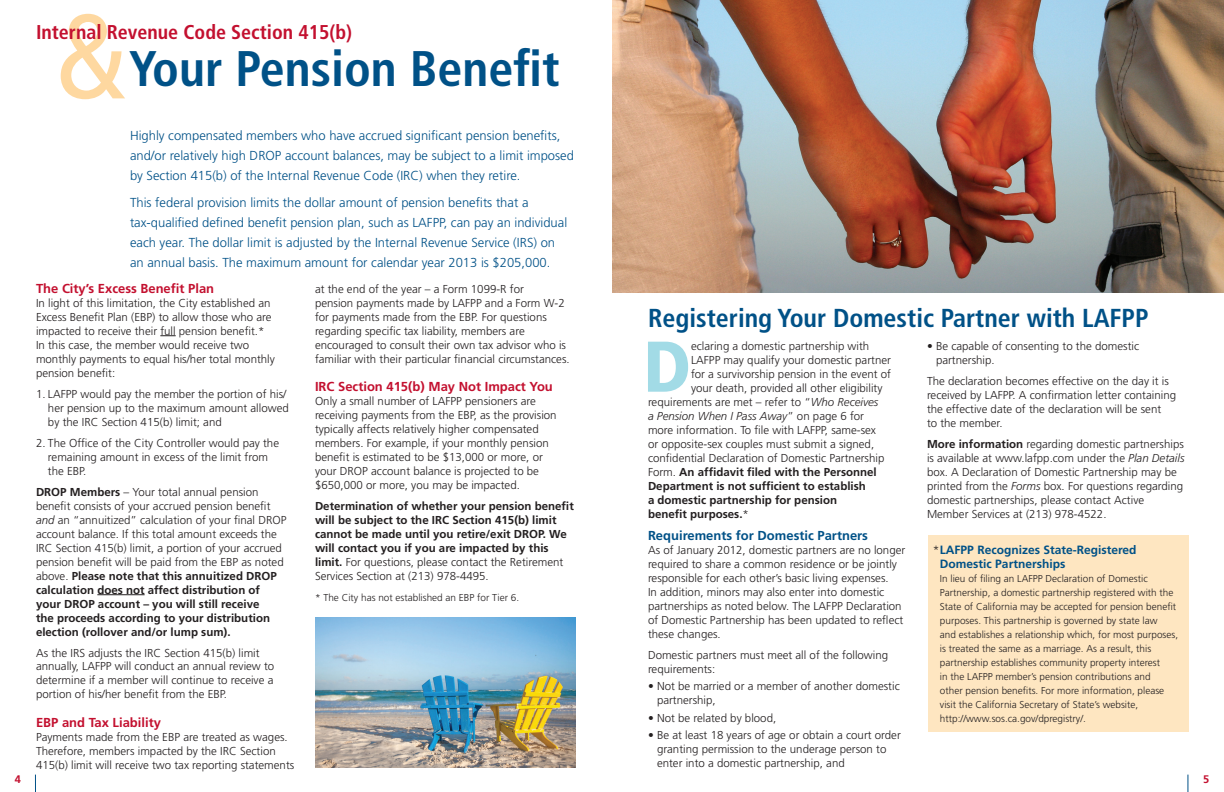
<style>
.page{position:relative;width:1224px;height:792px;background:#fff}
.page>*{position:absolute;margin:0;border:0;box-sizing:border-box;transform-origin:0 0}
.t1{font:condensed 120px "Frutiger";color:#fed8a0}
.t2{font:900 condensed 71.7px "Frutiger";color:#a2dbe6}
.t3{font:700 condensed 50px "Frutiger";color:#005187}
.t4{font:700 condensed 26px "Frutiger";color:#005187}
.t5{font:700 condensed 20px "Frutiger";color:#c3102f}
.t6{font:300 13px/20px "Frutiger";color:#005187}
.t7{font:700 13px "Frutiger";color:#c3102f}
.t8{font:700 13px "Frutiger";color:#005187}
.t9{font:700 12px/14px "Frutiger";color:#005187}
.t10{font:300 11.5px/14px "Frutiger";color:#231f20}
.t11{font:700 11.5px/14px "Frutiger";color:#231f20}
.t12{font:italic 300 11.5px "Frutiger";color:#231f20}
.t13{font:700 11px "Frutiger";color:#c3102f}
.t14{font:300 10px/14px "Frutiger";color:#231f20}
.s1{font-weight:700}
.s2{font-style:italic}
.s3{font-weight:300}
.s4{font-weight:300;color:#231f20}
.s5{font-style:normal}
</style>
<div class="page">
<div style="left:928px;top:535px;width:261px;height:197px;background:#fee6c1"></div>
<svg style="left:35px;top:775px;width:1px;height:17px"></svg>
<svg style="left:1187px;top:775px;width:1px;height:17px"></svg>
<svg style="left:160px;top:335px;width:16px;height:1px"></svg>
<hr style="left:97px;top:594px;width:48px;height:1px;background:#231f20">
<img style="left:612px;top:0;width:612px;height:292px">
<img style="left:315px;top:617px;width:261px;height:151px">
<h1 class="t1" style="left:54px;top:-13px;width:75px">&amp;</h1>
<h3 class="t5" style="left:36px;top:20px;width:318px">Internal Revenue Code Section 415(b)</h3>
<h3 class="t3" style="left:129px;top:39px;width:432px">Your Pension Benefit</h3>
<p class="t6" style="left:130px;top:125px;width:445px">Highly compensated members who have accrued significant pension benefits, and/or relatively high DROP account balances, may be subject to a limit imposed by Section 415(b) of the Internal Revenue Code (IRC) when they retire.</p>
<p class="t6" style="left:130px;top:192px;width:439px">This federal provision limits the dollar amount of pension benefits that a tax-qualified defined benefit pension plan, such as LAFPP, can pay an individual each year. The dollar limit is adjusted by the Internal Revenue Service (IRS) on an annual basis. The maximum amount for calendar year 2013 is $205,000.</p>
<p class="t7" style="left:36px;top:280px;width:180px">The City’s Excess Benefit Plan</p>
<p class="t10" style="left:36px;top:296px;width:240px">In light of this limitation, the City established an Excess Benefit Plan (EBP) to allow those who are impacted to receive their full pension benefit.* In this case, the member would receive two monthly payments to equal his/her total monthly pension benefit:</p>
<p class="t10" style="left:48px;top:387px;width:242px;text-indent:-12px">1. LAFPP would pay the member the portion of his/ her pension up to the maximum amount allowed by the IRC Section 415(b) limit; and</p>
<p class="t10" style="left:48px;top:436px;width:233px;text-indent:-12px">2. The Office of the City Controller would pay the remaining amount in excess of the limit from the EBP.</p>
<p class="t10" style="left:36px;top:485px;width:252px"><span class="s1">DROP Members</span> – Your total annual pension benefit consists of your accrued pension benefit <span class="s2">and</span> an “annuitized” calculation of your final DROP account balance. If this total amount exceeds the IRC Section 415(b) limit, a portion of your accrued pension benefit will be paid from the EBP as noted above. <span class="s1">Please note that this annuitized DROP calculation does not affect distribution of your DROP account – you will still receive<br>the proceeds according to your distribution election (rollover and/or lump sum).</span></p>
<p class="t10" style="left:36px;top:646px;width:240px">As the IRS adjusts the IRC Section 415(b) limit annually, LAFPP will conduct an annual review to determine if a member will continue to receive a portion of his/her benefit from the EBP.</p>
<p class="t7" style="left:36px;top:714px;width:127px">EBP and Tax Liability</p>
<p class="t10" style="left:36px;top:730px;width:260px">Payments made from the EBP are treated as wages.<br>Therefore, members impacted by the IRC Section<br>415(b) limit will receive two tax reporting statements</p>
<p class="t10" style="left:315px;top:282px;width:256px">at the end of the year – a Form 1099-R for<br>pension payments made by LAFPP and a Form W-2 for payments made from the EBP. For questions regarding specific tax liability, members are encouraged to consult their own tax advisor who is familiar with their particular financial circumstances.</p>
<p class="t7" style="left:315px;top:378px;width:239px">IRC Section 415(b) May Not Impact You</p>
<p class="t10" style="left:315px;top:394px;width:243px">Only a small number of LAFPP pensioners are receiving payments from the EBP, as the provision typically affects relatively higher compensated members. For example, if your monthly pension benefit is estimated to be $13,000 or more, or your DROP account balance is projected to be $650,000 or more, you may be impacted.</p>
<p class="t11" style="left:315px;top:498px;width:260px">Determination of whether your pension benefit will be subject to the IRC Section 415(b) limit cannot be made until you retire/exit DROP. We will contact you if you are impacted by this limit. <span class="s3">For questions, please contact the Retirement Services Section at (213) 978-4495.</span></p>
<p class="t14" style="left:315px;top:590px;width:206px">* The City has not established an EBP for Tier 6.</p>
<h3 class="t4" style="left:648px;top:302px;width:502px">Registering Your Domestic Partner with LAFPP</h3>
<h2 class="t2" style="left:643px;top:324px;width:49px">D</h2>
<p class="t10" style="left:691px;top:339px;width:180px">eclaring a domestic partnership with</p>
<p class="t10" style="left:936px;top:339px;width:205px;text-indent:-9px">• Be capable of consenting to the domestic partnership.</p>
<p class="t10" style="left:927px;top:374px;width:251px">The declaration becomes effective on the day it is received by LAFPP. A confirmation letter containing the effective date of the declaration will be sent<br>to the member.</p>
<p class="t10" style="left:927px;top:437px;width:259px"><span class="s1">More information</span> regarding domestic partnerships is available at www.lafpp.com under the <span class="s2">Plan Details </span>box. A Declaration of Domestic Partnership may be printed from the <span class="s2">Forms</span> box. For questions regarding domestic partnerships, please contact Active Member Services at (213) 978-4522.</p>
<p class="t9" style="left:940px;top:542px;width:198px;text-indent:-7px"><span class="s4">*</span>LAFPP Recognizes State-Registered<br>Domestic Partnerships</p>
<p class="t14" style="left:940px;top:571px;width:240px">In lieu of filing an LAFPP Declaration of Domestic Partnership, a domestic partnership registered with the State of California may be accepted for pension benefit purposes. This partnership is governed by state law<br>and establishes a relationship which, for most purposes, is treated the same as a marriage. As a result, this partnership establishes community property interest<br>in the LAFPP member’s pension contributions and<br>other pension benefits. For more information, please visit the California Secretary of State’s website, http://www.sos.ca.gov/dpregistry/.</p>
<p class="t10" style="left:691px;top:353px;width:201px">LAFPP may qualify your domestic partner</p>
<p class="t10" style="left:691px;top:367px;width:202px">for a survivorship pension in the event of</p>
<p class="t10" style="left:691px;top:381px;width:193px">your death, provided all other eligibility</p>
<p class="t10" style="left:648px;top:395px;width:232px">requirements are met – refer to “<span class="s2">Who Receives</span></p>
<p class="t12" style="left:648px;top:409px;width:218px">a Pension When I Pass Away<span class="s5">” on page 6 for</span></p>
<p class="t10" style="left:648px;top:423px;width:230px">more information. To file with LAFPP, same-sex</p>
<p class="t10" style="left:648px;top:437px;width:228px">or opposite-sex couples must submit a signed,</p>
<p class="t10" style="left:648px;top:451px;width:238px">confidential Declaration of Domestic Partnership</p>
<p class="t11" style="left:648px;top:465px;width:230px"><span class="s3">Form.</span> An affidavit filed with the Personnel</p>
<p class="t11" style="left:648px;top:479px;width:219px">Department is not sufficient to establish</p>
<p class="t11" style="left:648px;top:493px;width:191px">a domestic partnership for pension</p>
<p class="t11" style="left:648px;top:507px;width:102px">benefit purposes.<span class="s3">*</span></p>
<p class="t8" style="left:648px;top:528px;width:222px">Requirements for Domestic Partners</p>
<p class="t10" style="left:648px;top:543px;width:259px">As of January 2012, domestic partners are no longer required to share a common residence or be jointly responsible for each other’s basic living expenses.<br>In addition, minors may also enter into domestic partnerships as noted below. The LAFPP Declaration of Domestic Partnership has been updated to reflect these changes.</p>
<p class="t10" style="left:648px;top:648px;width:242px">Domestic partners must meet all of the following requirements:</p>
<p class="t10" style="left:657px;top:679px;width:244px;text-indent:-9px">• Not be married or a member of another domestic partnership,</p>
<p class="t10" style="left:648px;top:711px;width:130px">• Not be related by blood,</p>
<p class="t10" style="left:657px;top:728px;width:245px;text-indent:-9px">• Be at least 18 years of age or obtain a court order granting permission to the underage person to enter into a domestic partnership, and</p>
<p class="t13" style="left:15px;top:773px;width:8px">4</p>
<p class="t13" style="left:1203px;top:773px;width:8px">5</p>
</div>
